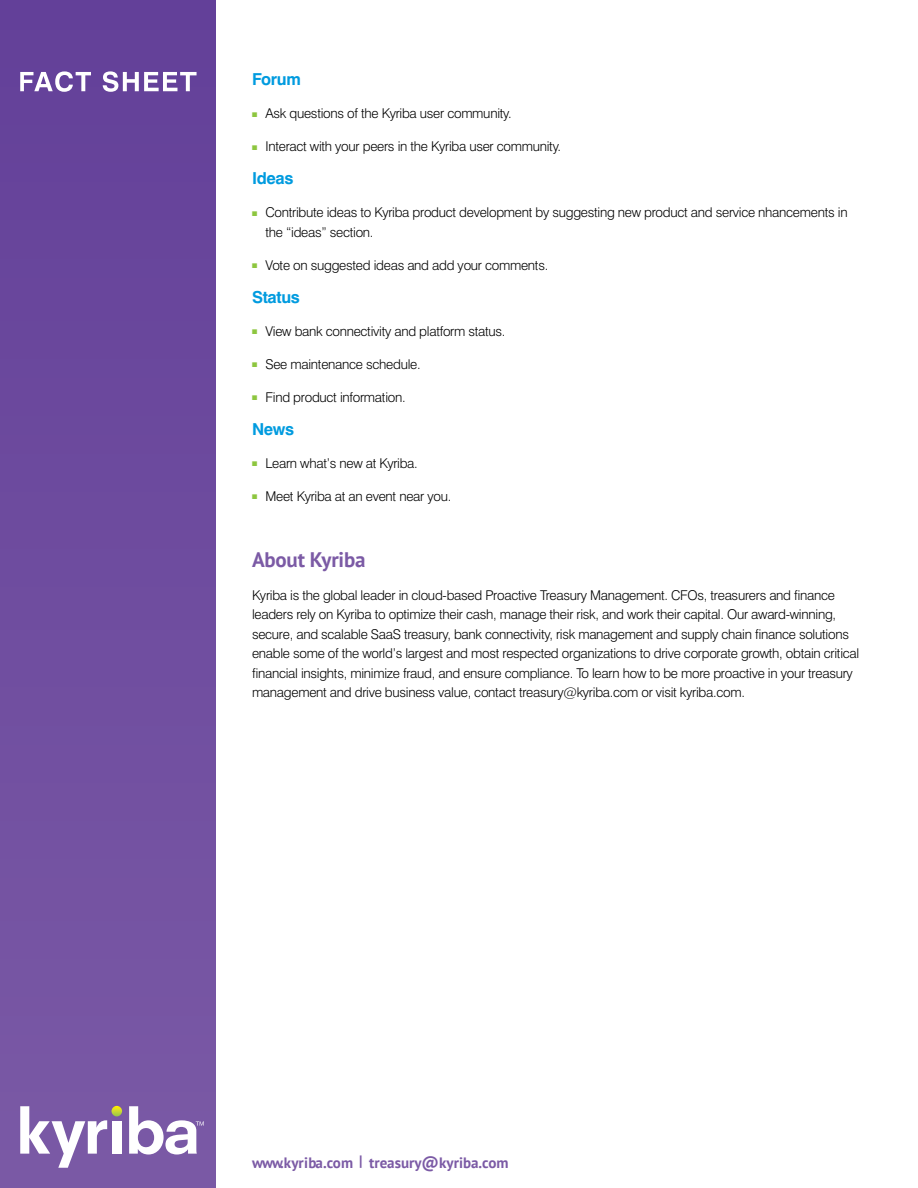
<style>
.page{position:relative;width:918px;height:1188px;background:#fff}
.page>*{position:absolute;margin:0;border:0;box-sizing:border-box;transform-origin:0 0}
.t1{font:700 21px "PT Sans";letter-spacing:-.01em;color:#7b5aa5}
.t2{font:700 16.5px "Swiss 721 BT";letter-spacing:-.02em;color:#009bdf}
.t3{font:700 15px "PT Sans";color:#7b5aa5}
.t4{font:300 13.5px/19.5px "Swiss 721 BT";letter-spacing:-.02em;color:#000}
.s1{color:#8dc63f}
.s2{font-size:16.5px}
</style>
<div class="page">
<div style="left:0;top:0;width:216px;height:1188px;background:#6e4c9f"></div>
<svg style="left:20px;top:71px;width:71px;height:21px"></svg>
<svg style="left:103px;top:71px;width:94px;height:21px"></svg>
<svg style="left:20px;top:1106px;width:102px;height:62px"></svg>
<svg style="left:129px;top:1106px;width:75px;height:49px"></svg>
<p class="t2" style="left:252px;top:69px;width:50px">Forum</p>
<p class="t4" style="left:252px;top:104px;width:261px"><span class="s1">■</span> Ask questions of the Kyriba user community.</p>
<p class="t4" style="left:252px;top:137px;width:311px"><span class="s1">■</span> Interact with your peers in the Kyriba user community.</p>
<p class="t2" style="left:252px;top:168px;width:43px">Ideas</p>
<p class="t4" style="left:265px;top:203px;width:584px;text-indent:-13px"><span class="s1">■</span> Contribute ideas to Kyriba product development by suggesting new product and service nhancements in the “ideas” section.</p>
<p class="t4" style="left:252px;top:255px;width:298px"><span class="s1">■</span> Vote on suggested ideas and add your comments.</p>
<p class="t2" style="left:252px;top:287px;width:49px">Status</p>
<p class="t4" style="left:252px;top:321px;width:255px"><span class="s1">■</span> View bank connectivity and platform status.</p>
<p class="t4" style="left:252px;top:354px;width:170px"><span class="s1">■</span> See maintenance schedule.</p>
<p class="t4" style="left:252px;top:387px;width:155px"><span class="s1">■</span> Find product information.</p>
<p class="t2" style="left:252px;top:419px;width:44px">News</p>
<p class="t4" style="left:252px;top:453px;width:167px"><span class="s1">■</span> Learn what’s new at Kyriba.</p>
<p class="t4" style="left:252px;top:486px;width:201px"><span class="s1">■</span> Meet Kyriba at an event near you.</p>
<h1 class="t1" style="left:252px;top:546px;width:115px">About Kyriba</h1>
<p class="t4" style="left:252px;top:585px;width:609px">Kyriba is the global leader in cloud-based Proactive Treasury Management. CFOs, treasurers and finance leaders rely on Kyriba to optimize their cash, manage their risk, and work their capital. Our award-winning, secure, and scalable SaaS treasury, bank connectivity, risk management and supply chain finance solutions enable some of the world’s largest and most respected organizations to drive corporate growth, obtain critical financial insights, minimize fraud, and ensure compliance. To learn how to be more proactive in your treasury management and drive business value, contact treasury@kyriba.com or visit kyriba.com.</p>
<p class="t3" style="left:252px;top:1153px;width:258px">www.kyriba.com | treasury<span class="s2">@</span>kyriba.com</p>
</div>
